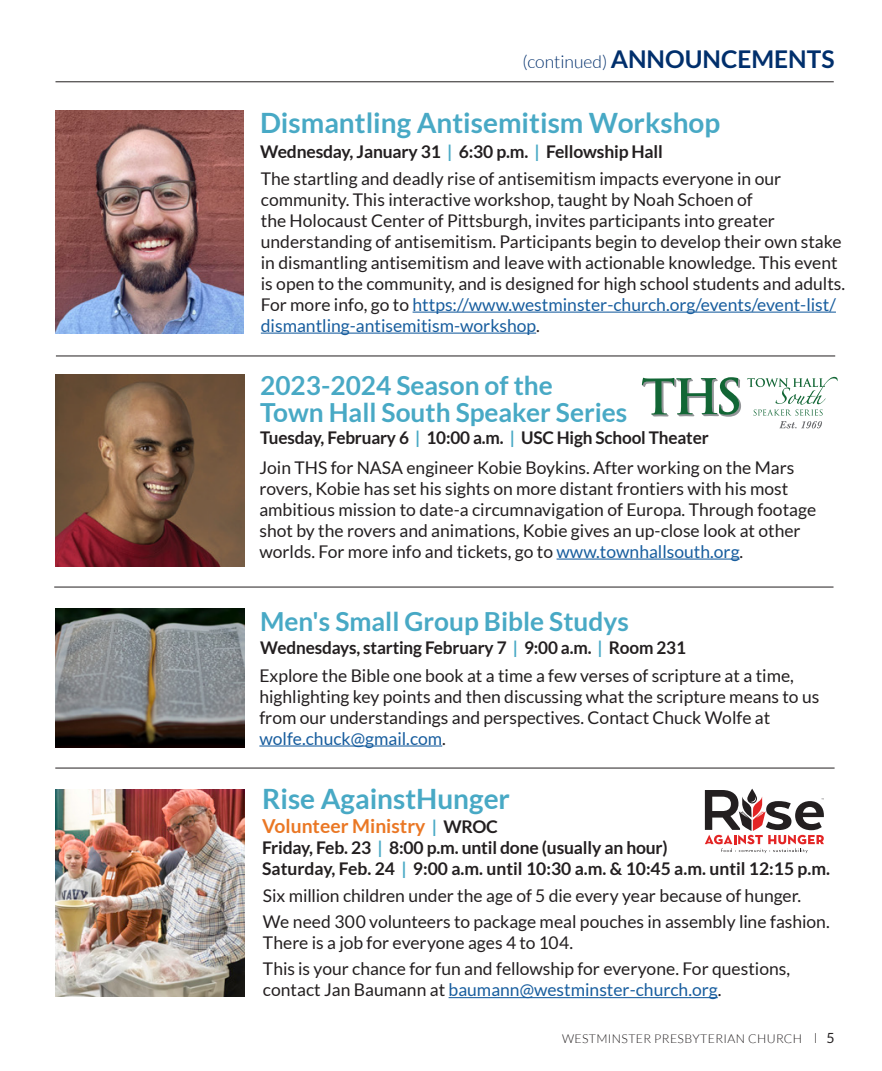
<style>
.page{position:relative;width:882px;height:1071px;background:#fff}
.page>*{position:absolute;margin:0;border:0;box-sizing:border-box;transform-origin:0 0}
.t1{font:700 28px "Lato";color:#48a9c5}
.t2{font:700 26.25px/26.2px "Lato";color:#48a9c5}
.t3{font:700 24.5px "Lato";color:#002f6c}
.t4{font:700 19.25px "Lato";color:#ea7724}
.t5{font:17.5px/21px "Lato";color:#231f20}
.t6{font:700 17.5px/21px "Lato";letter-spacing:-.01em;color:#231f20}
.t7{font:300 12.25px "Lato";letter-spacing:.03em;color:#231f20}
.s1{font-weight:300;font-size:17.5px}
.s2{color:#48a9c5}
.s3{color:#175d9e}
.s4{font-size:17.5px;color:#48a9c5}
.s5{font-size:17.5px;color:#231f20}
.s6{font-family:"Filosofia Unicase";font-weight:400;font-size:14px}
.s7{font-weight:400;font-size:14px}
</style>
<div class="page">
<hr style="left:56px;top:81px;width:778px;height:1px;background:#231f20">
<hr style="left:54px;top:587px;width:780px;height:1px;background:#231f20">
<hr style="left:55px;top:768px;width:780px;height:1px;background:#231f20">
<hr style="left:56px;top:356px;width:779px;height:1px;background:#231f20">
<hr style="left:413px;top:312px;width:423px;height:1px;background:#175d9e">
<hr style="left:261px;top:333px;width:275px;height:1px;background:#175d9e">
<img style="left:55px;top:111px;width:188px;height:223px">
<hr style="left:557px;top:559px;width:183px;height:1px;background:#175d9e">
<img style="left:56px;top:374px;width:188px;height:193px">
<svg style="left:642px;top:377px;width:99px;height:40px"></svg>
<svg style="left:747px;top:377px;width:91px;height:51px"></svg>
<hr style="left:259px;top:745px;width:183px;height:2px;background:#175d9e">
<img style="left:56px;top:609px;width:188px;height:138px">
<svg style="left:705px;top:789px;width:119px;height:64px"></svg>
<hr style="left:449px;top:997px;width:269px;height:1px;background:#175d9e">
<img style="left:56px;top:790px;width:188px;height:206px">
<p class="t3" style="left:522px;top:45px;width:314px"><span class="s1">(continued)</span> ANNOUNCEMENTS</p>
<p class="t1" style="left:260px;top:107px;width:462px">Dismantling Antisemitism Workshop</p>
<p class="t6" style="left:260px;top:141px;width:404px">Wednesday, January 31 <span class="s2">|</span> 6:30 p.m. <span class="s2">|</span> Fellowship Hall</p>
<p class="t5" style="left:261px;top:168px;width:586px">The startling and deadly rise of antisemitism impacts everyone in our community. This interactive workshop, taught by Noah Schoen of<br>the Holocaust Center of Pittsburgh, invites participants into greater understanding of antisemitism. Participants begin to develop their own stake in dismantling antisemitism and leave with actionable knowledge. This event is open to the community, and is designed for high school students and adults.<br>For more info, go to <span class="s3">https://www.westminster-church.org/events/event-list/ dismantling-antisemitism-workshop</span>.</p>
<p class="t2" style="left:260px;top:372px;width:369px">2023-2024 Season of the<br>Town Hall South Speaker Series</p>
<p class="t6" style="left:260px;top:427px;width:450px">Tuesday, February 6 <span class="s2">|</span> 10:00 a.m. <span class="s2">|</span> USC High School Theater</p>
<p class="t5" style="left:259px;top:457px;width:558px">Join THS for NASA engineer Kobie Boykins. After working on the Mars rovers, Kobie has set his sights on more distant frontiers with his most ambitious mission to date-a circumnavigation of Europa. Through footage shot by the rovers and animations, Kobie gives an up-close look at other worlds. For more info and tickets, go to <span class="s3">www.townhallsouth.org</span>.</p>
<p class="t2" style="left:260px;top:608px;width:370px">Men's Small Group Bible Studys</p>
<p class="t6" style="left:260px;top:636px;width:427px">Wednesdays, starting February 7 <span class="s2">|</span> 9:00 a.m. <span class="s2">|</span> Room 231</p>
<p class="t5" style="left:259px;top:665px;width:561px">Explore the Bible one book at a time a few verses of scripture at a time, highlighting key points and then discussing what the scripture means to us from our understandings and perspectives. Contact Chuck Wolfe at <span class="s3">wolfe.chuck@gmail.com</span>.</p>
<p class="t1" style="left:262px;top:783px;width:249px">Rise AgainstHunger</p>
<p class="t4" style="left:262px;top:815px;width:237px">Volunteer Ministry <span class="s4">|</span> <span class="s5">WROC</span></p>
<p class="t6" style="left:262px;top:837px;width:569px">Friday, Feb. 23 <span class="s2">|</span> 8:00 p.m. until done (usually an hour)<br>Saturday, Feb. 24 <span class="s2">|</span> 9:00 a.m. until 10:30 a.m. &amp; 10:45 a.m. until 12:15 p.m.</p>
<p class="t5" style="left:263px;top:885px;width:540px">Six million children under the age of 5 die every year because of hunger.</p>
<p class="t5" style="left:263px;top:911px;width:568px">We need 300 volunteers to package meal pouches in assembly line fashion.<br>There is a job for everyone ages 4 to 104.</p>
<p class="t5" style="left:263px;top:958px;width:529px">This is your chance for fun and fellowship for everyone. For questions, contact Jan Baumann at <span class="s3">baumann@westminster-church.org</span>.</p>
<p class="t7" style="left:562px;top:1032px;width:274px">WESTMINSTER PRESBYTERIAN CHURCH <span class="s6">|</span> <span class="s7">5</span></p>
</div>
